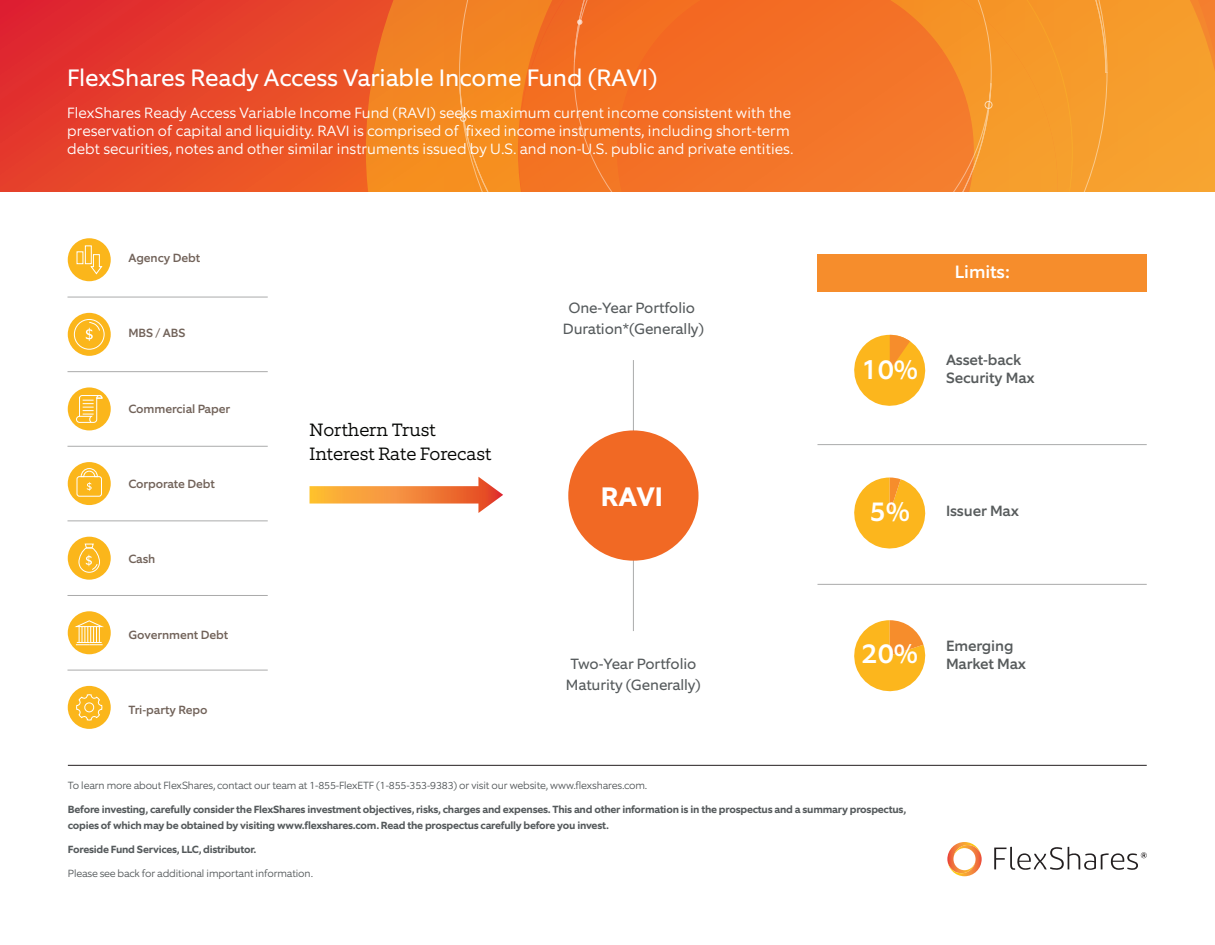
<style>
.page{position:relative;width:1215px;height:945px;background:#fff}
.page>*{position:absolute;margin:0;border:0;box-sizing:border-box;transform-origin:0 0}
.t1{font:500 27.75px "Equip";color:#fff}
.t2{font:700 27px "Equip";color:#fff}
.t3{font:24px "Equip";color:#fff}
.t4{font:300 18px/24px "Equip Slab";letter-spacing:-.005em;color:#040503}
.t5{font:500 18px "Equip";letter-spacing:-.005em;color:#fff}
.t6{font:300 15px/18px "Equip";color:#fff}
.t7{font:15px/21px "Equip";letter-spacing:-.005em;color:#555a5c;text-align:center}
.t8{font:500 15px/18px "Equip";letter-spacing:-.005em;color:#575b5c}
.t9{font:500 12px "Equip";letter-spacing:-.005em;color:#716259}
.t10{font:700 10.5px/16.5px "Equip";letter-spacing:-.02em;color:#555a5c}
.t11{font:300 10.5px "Equip";letter-spacing:-.02em;color:#555a5c}
.s1{font-size:27.75px;color:#fff}
</style>
<div class="page">
<svg style="left:0;top:0;width:366px;height:191px;background:#e6432a"></svg>
<svg style="left:366px;top:0;width:849px;height:191px;background:#f49128"></svg>
<svg style="left:459px;top:0;width:649px;height:191px;background:#f37e27"></svg>
<div style="left:460px;top:115px;width:7px;height:7px;border:1px solid #fff;border-radius:50%"></div>
<svg style="left:577px;top:19px;width:5px;height:6px"></svg>
<hr style="left:68px;top:765px;width:1079px;height:1px;background:#231f20">
<svg style="left:994px;top:847px;width:153px;height:23px"></svg>
<svg style="left:947px;top:842px;width:35px;height:34px"></svg>
<div style="left:68px;top:686px;width:43px;height:43px;background:#fbb61b;border-radius:50%"></div>
<svg style="left:76px;top:694px;width:27px;height:27px"></svg>
<div style="left:68px;top:238px;width:43px;height:43px;background:#fbb61b;border-radius:50%"></div>
<svg style="left:76px;top:245px;width:27px;height:30px"></svg>
<div style="left:68px;top:611px;width:43px;height:43px;background:#fbb61b;border-radius:50%"></div>
<svg style="left:75px;top:620px;width:29px;height:25px"></svg>
<div style="left:68px;top:387px;width:43px;height:43px;background:#fbb61b;border-radius:50%"></div>
<svg style="left:76px;top:395px;width:27px;height:28px"></svg>
<div style="left:68px;top:537px;width:43px;height:43px;background:#fbb61b;border-radius:50%"></div>
<svg style="left:78px;top:543px;width:22px;height:30px"></svg>
<div style="left:68px;top:313px;width:43px;height:43px;background:#fbb61b;border-radius:50%"></div>
<div style="left:74px;top:319px;width:31px;height:31px;border:1px solid #fff;border-radius:50%"></div>
<svg style="left:86px;top:321px;width:15px;height:20px"></svg>
<div style="left:68px;top:462px;width:43px;height:43px;background:#fbb61b;border-radius:50%"></div>
<div style="left:77px;top:476px;width:25px;height:21px;border:1px solid #fff;border-radius:2px"></div>
<svg style="left:80px;top:468px;width:18px;height:23px"></svg>
<div style="left:818px;top:254px;width:330px;height:37px;background:#f68d2c"></div>
<hr style="left:68px;top:371px;width:200px;height:1px;background:#aaabab">
<hr style="left:68px;top:297px;width:200px;height:1px;background:#aaabab">
<hr style="left:818px;top:444px;width:329px;height:1px;background:#aaabab">
<hr style="left:818px;top:584px;width:329px;height:1px;background:#aaabab">
<hr style="left:68px;top:521px;width:200px;height:1px;background:#aaabab">
<hr style="left:68px;top:446px;width:200px;height:1px;background:#aaabab">
<hr style="left:68px;top:595px;width:200px;height:1px;background:#aaabab">
<hr style="left:68px;top:670px;width:200px;height:1px;background:#aaabab">
<svg style="left:310px;top:477px;width:193px;height:36px"></svg>
<hr style="left:633px;top:360px;width:1px;height:271px;background:#aaabab">
<div style="left:568px;top:430px;width:131px;height:131px;background:#f16924;border-radius:50%"></div>
<svg style="left:854px;top:335px;width:72px;height:71px"></svg>
<svg style="left:854px;top:478px;width:72px;height:71px"></svg>
<svg style="left:854px;top:620px;width:72px;height:72px"></svg>
<h3 class="t3" style="left:67px;top:62px;width:592px">FlexShares Ready Access Variable Income Fund (RAVI)</h3>
<p class="t6" style="left:67px;top:104px;width:728px">FlexShares Ready Access Variable Income Fund (RAVI) seeks maximum current income consistent with the preservation of capital and liquidity. RAVI is comprised of fixed income instruments, including short-term debt securities, notes and other similar instruments issued by U.S. and non-U.S. public and private entities.</p>
<p class="t9" style="left:128px;top:250px;width:73px">Agency Debt</p>
<p class="t9" style="left:128px;top:325px;width:59px">MBS / ABS</p>
<p class="t9" style="left:128px;top:401px;width:103px">Commercial Paper</p>
<p class="t9" style="left:128px;top:476px;width:88px">Corporate Debt</p>
<p class="t9" style="left:128px;top:552px;width:28px">Cash</p>
<p class="t9" style="left:128px;top:627px;width:101px">Government Debt</p>
<p class="t9" style="left:128px;top:702px;width:81px">Tri-party Repo</p>
<h3 class="t4" style="left:310px;top:418px;width:183px">Northern Trust<br>Interest Rate Forecast</h3>
<h3 class="t7" style="left:563px;top:297px;width:143px">One-Year Portfolio<br>Duration*(Generally)</h3>
<h2 class="t2" style="left:601px;top:479px;width:64px">RAVI</h2>
<h3 class="t7" style="left:566px;top:654px;width:136px;text-align:left">Two-Year Portfolio<br>Maturity (Generally)</h3>
<h3 class="t5" style="left:955px;top:260px;width:56px">Limits:</h3>
<h1 class="t1" style="left:861px;top:351px;width:58px">10%</h1>
<h3 class="t8" style="left:946px;top:351px;width:90px">Asset-back<br>Security Max</h3>
<h1 class="t1" style="left:870px;top:493px;width:42px">5%</h1>
<h3 class="t8" style="left:946px;top:502px;width:75px">Issuer Max</h3>
<h3 class="t8" style="left:946px;top:637px;width:82px;text-indent:-85px"><span class="s1">20%</span> Emerging<br>Market Max</h3>
<p class="t11" style="left:68px;top:778px;width:581px">To learn more about FlexShares, contact our team at 1-855-FlexETF (1-855-353-9383) or visit our website, www.flexshares.com.</p>
<p class="t10" style="left:68px;top:801px;width:840px">Before investing, carefully consider the FlexShares investment objectives, risks, charges and expenses. This and other information is in the prospectus and a summary prospectus, copies of which may be obtained by visiting www.flexshares.com. Read the prospectus carefully before you invest.</p>
<p class="t10" style="left:68px;top:841px;width:190px">Foreside Fund Services, LLC, distributor.</p>
<p class="t11" style="left:68px;top:867px;width:247px">Please see back for additional important information.</p>
</div>
